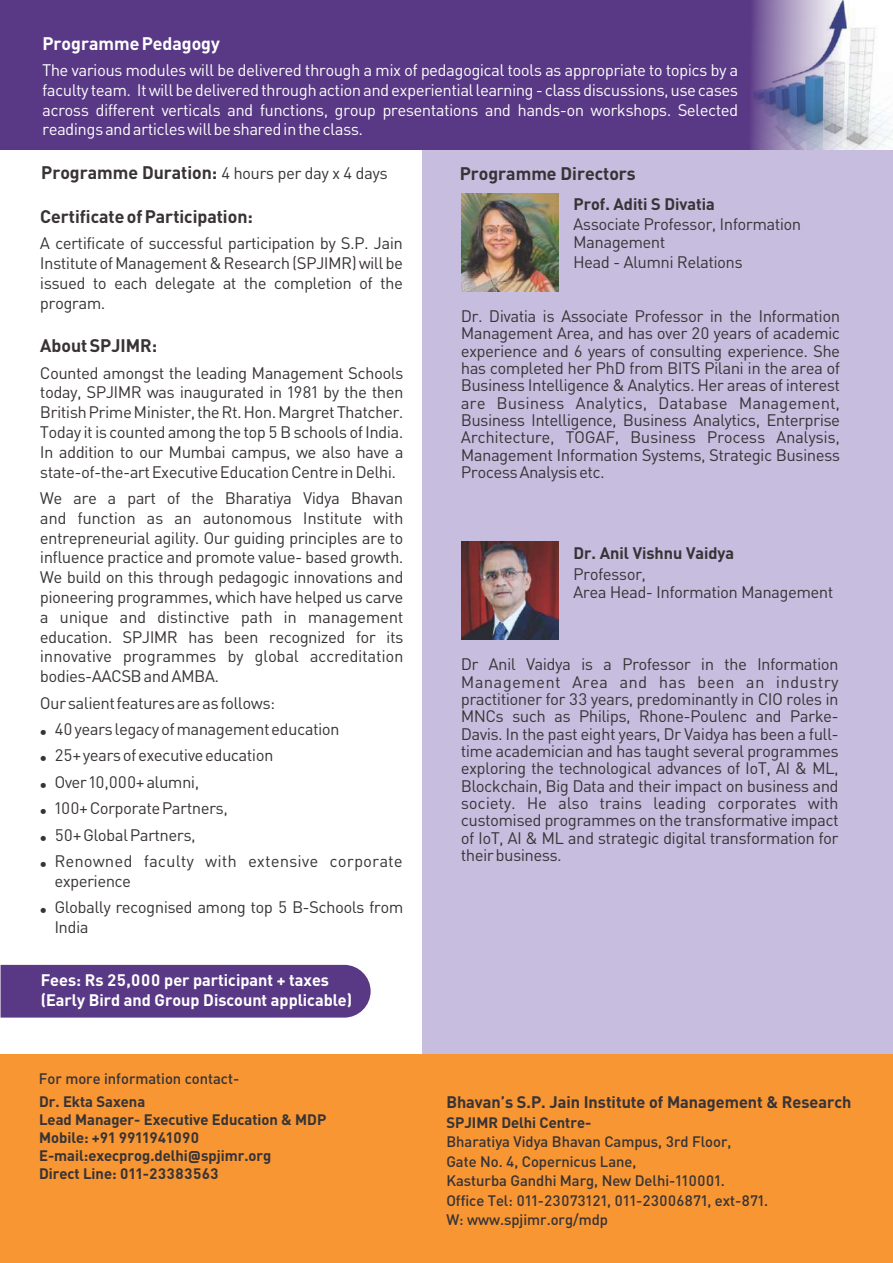
<style>
.page{position:relative;width:893px;height:1263px;background:#fff}
.page>*{position:absolute;margin:0;border:0;box-sizing:border-box;transform-origin:0 0}
.t1{font:700 18px "Sapient Sans";color:#383336}
.t2{font:700 18px "Sapient Sans";color:#fff}
.t3{font:16.5px/17.2px "Sapient Sans";color:#383336;text-align:justify}
.t4{font:16.5px/19.8px "Sapient Sans";color:#fff;text-align:justify}
.t5{font:700 16.5px "Sapient Sans";color:#383336}
.t6{font:700 16.5px/20.1px "Sapient Sans";color:#fff}
.t7{font:500 15px/19.5px "Sapient Sans";color:#383336}
.t8{font:700 15px/18px "Sapient Sans";color:#383336}
.s1{font-weight:400;font-size:16.5px}
</style>
<div class="page">
<div style="left:423px;top:0;width:470px;height:1263px;background:#c7bdde"></div>
<div style="left:0;top:1055px;width:893px;height:208px;background:#f79633"></div>
<div style="left:0;top:0;width:893px;height:150px;background:#593885"></div>
<img style="left:751px;top:0;width:142px;height:150px">
<div style="left:1px;top:965px;width:370px;height:52px;background:#593885"></div>
<img style="left:461px;top:542px;width:97px;height:98px">
<img style="left:461px;top:194px;width:97px;height:98px">
<p class="t2" style="left:42px;top:31px;width:179px">Programme Pedagogy</p>
<p class="t4" style="left:42px;top:60px;width:697px">The various modules will be delivered through a mix of pedagogical tools as appropriate to topics by a faculty team. It will be delivered through action and experiential learning - class discussions, use cases across different verticals and functions, group presentations and hands-on workshops. Selected readings and articles will be shared in the class.</p>
<p class="t1" style="left:41px;top:161px;width:348px">Programme Duration: <span class="s1">4 hours per day x 4 days</span></p>
<p class="t1" style="left:40px;top:204px;width:214px">Certificate of Participation:</p>
<p class="t3" style="left:40px;top:233px;width:364px;line-height:19.8px">A certificate of successful participation by S.P. Jain Institute of Management &amp; Research (SPJIMR) will be issued to each delegate at the completion of the program.</p>
<p class="t1" style="left:40px;top:334px;width:118px">About SPJIMR:</p>
<p class="t3" style="left:40px;top:362px;width:364px;line-height:19.8px">Counted amongst the leading Management Schools today, SPJIMR was inaugurated in 1981 by the then British Prime Minister, the Rt. Hon. Margret Thatcher.<br>Today it is counted among the top 5 B schools of India.<br>In addition to our Mumbai campus, we also have a state-of-the-art Executive Education Centre in Delhi.</p>
<p class="t3" style="left:40px;top:488px;width:364px;line-height:19.8px">We are a part of the Bharatiya Vidya Bhavan and function as an autonomous Institute with entrepreneurial agility. Our guiding principles are to influence practice and promote value- based growth.<br>We build on this through pedagogic innovations and pioneering programmes, which have helped us carve a unique and distinctive path in management education. SPJIMR has been recognized for its innovative programmes by global accreditation bodies-AACSB and AMBA.</p>
<p class="t3" style="left:55px;top:689px;width:349px;line-height:26.4px;text-align:left;text-indent:-14px">Our salient features are as follows:<br>40 years legacy of management education<br>25+ years of executive education<br>Over 10,000+ alumni,<br>100+ Corporate Partners,<br>50+ Global Partners,<br>Renowned faculty with extensive corporate</p>
<p class="t3" style="left:55px;top:867px;width:350px;line-height:26.4px">experience<br>Globally recognised among top 5 B-Schools from</p>
<p class="t3" style="left:55px;top:918px;width:35px">India</p>
<p class="t6" style="left:41px;top:970px;width:313px">Fees: Rs 25,000 per participant + taxes (Early Bird and Group Discount applicable)</p>
<p class="t7" style="left:39px;top:1068px;width:202px">For more information contact-</p>
<p class="t8" style="left:39px;top:1092px;width:289px">Dr. Ekta Saxena<br>Lead Manager- Executive Education &amp; MDP<br>Mobile: +91 9911941090<br>E-mail:execprog.delhi@spjimr.org<br>Direct Line: 011-23383563</p>
<p class="t1" style="left:460px;top:162px;width:178px">Programme Directors</p>
<p class="t5" style="left:574px;top:194px;width:143px">Prof. Aditi S Divatia</p>
<p class="t3" style="left:574px;top:215px;width:229px;line-height:18.1px">Associate Professor, Information<br>Management</p>
<p class="t3" style="left:574px;top:253px;width:170px">Head - Alumni Relations</p>
<p class="t3" style="left:461px;top:307px;width:380px">Dr. Divatia is Associate Professor in the Information Management Area, and has over 20 years of academic experience and 6 years of consulting experience. She has completed her PhD from BITS Pilani in the area of Business Intelligence &amp; Analytics. Her areas of interest are Business Analytics, Database Management, Business Intelligence, Business Analytics, Enterprise Architecture, TOGAF, Business Process Analysis, Management Information Systems, Strategic Business Process Analysis etc.</p>
<p class="t5" style="left:574px;top:542px;width:162px">Dr. Anil Vishnu Vaidya</p>
<p class="t3" style="left:574px;top:565px;width:261px;line-height:18.1px">Professor,<br>Area Head- Information Management</p>
<p class="t3" style="left:461px;top:655px;width:379px">Dr Anil Vaidya is a Professor in the Information Management Area and has been an industry practitioner for 33 years, predominantly in CIO roles in MNCs such as Philips, Rhone-Poulenc and Parke-Davis. In the past eight years, Dr Vaidya has been a full&shy;time academician and has taught several programmes exploring the technological advances of IoT, AI &amp; ML, Blockchain, Big Data and their impact on business and society. He also trains leading corporates with customised programmes on the transformative impact of IoT, AI &amp; ML and strategic digital transformation for their business.</p>
<p class="t5" style="left:446px;top:1091px;width:406px">Bhavan’s S.P. Jain Institute of Management &amp; Research</p>
<p class="t8" style="left:446px;top:1112px;width:146px">SPJIMR Delhi Centre-</p>
<p class="t7" style="left:446px;top:1131px;width:323px">Bharatiya Vidya Bhavan Campus, 3rd Floor,<br>Gate No. 4, Copernicus Lane,<br>Kasturba Gandhi Marg, New Delhi-110001.<br>Office Tel: 011-23073121, 011-23006871, ext-871.<br>W: www.spjimr.org/mdp</p>
</div>
